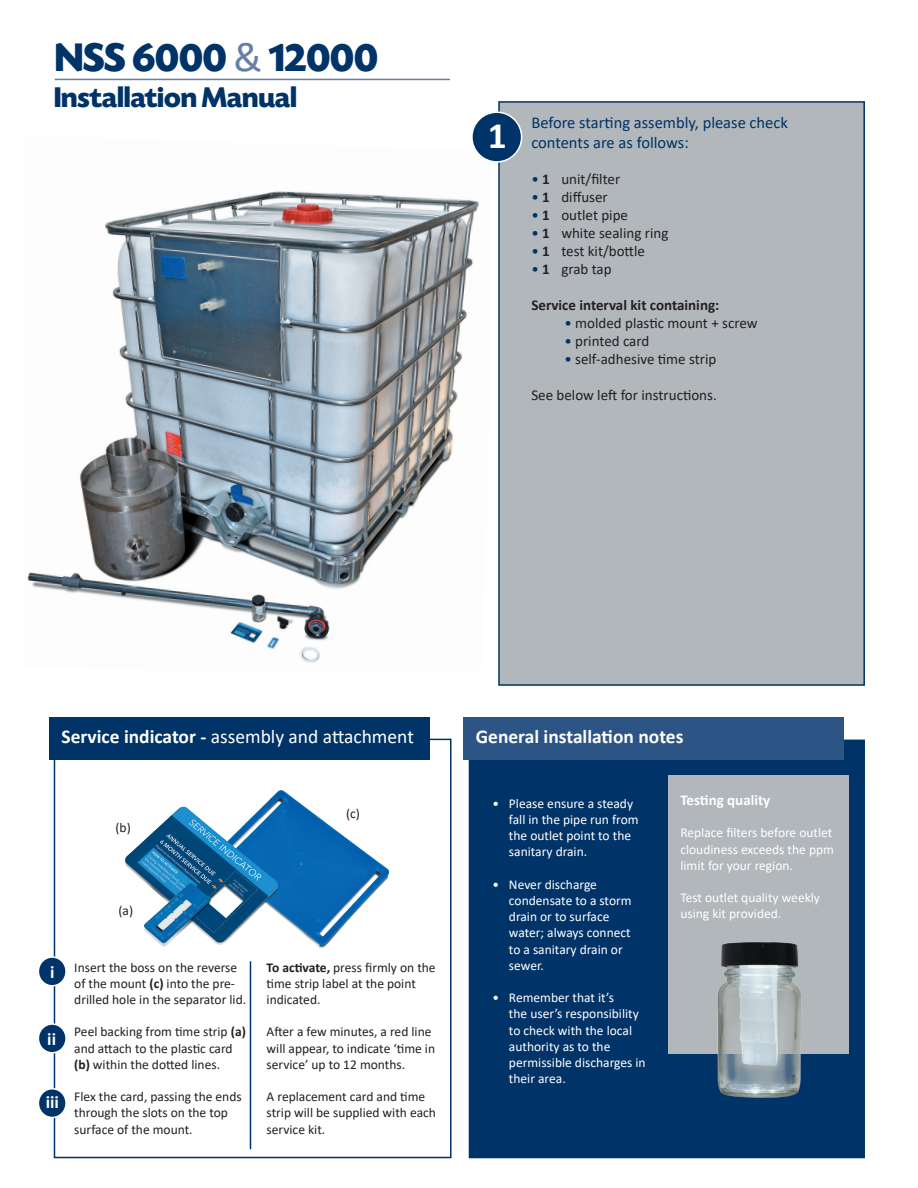
<style>
.page{position:relative;width:918px;height:1188px;background:#fff}
.page>*{position:absolute;margin:0;border:0;box-sizing:border-box;transform-origin:0 0}
.t1{font:700 42px "Today SHOP";color:#003367}
.t2{font:700 37.5px "Calibri";color:#fff}
.t3{font:700 30px "Today SHOP";color:#003367}
.t4{font:19.5px "Calibri";color:#fff}
.t5{font:700 19.5px "Calibri";color:#fff}
.t6{font:700 18px "Calibri";color:#fff}
.t7{font:16.5px/19.8px "Calibri";color:#003367}
.t8{font:15px "Calibri";color:#231f20}
.t9{font:700 15px "Calibri";color:#231f20}
.t10{font:700 15px "Calibri";color:#fff}
.t11{font:13.5px/16.2px "Calibri";color:#231f20}
.t12{font:13.5px/16.2px "Calibri";color:#fff}
.s1{font-family:"Calibri";font-weight:400;color:#677fa8}
.s2{color:#003367}
.s3{font-weight:700}
</style>
<div class="page">
<img style="left:27px;top:191px;width:452px;height:472px">
<div style="left:469px;top:740px;width:396px;height:418px;background:#003367"></div>
<div style="left:668px;top:776px;width:180px;height:278px;background:#b2b7bb"></div>
<div style="left:54px;top:739px;width:398px;height:419px;border:2px solid #003367"></div>
<div style="left:498px;top:101px;width:367px;height:585px;background:#b2b7bb;border:2px solid #003367"></div>
<div style="left:49px;top:717px;width:381px;height:42px;background:#003367"></div>
<div style="left:472px;top:112px;width:50px;height:50px;background:#003367;border-radius:50%"></div>
<div style="left:471px;top:111px;width:51px;height:52px;border:2px solid #fff;border-radius:50%"></div>
<div style="left:464px;top:717px;width:380px;height:42px;background:#2c5485"></div>
<img style="left:717px;top:942px;width:84px;height:156px">
<div style="left:38px;top:957px;width:28px;height:29px;background:#003367;border-radius:50%"></div>
<div style="left:38px;top:956px;width:29px;height:31px;border:2px solid #fff;border-radius:50%"></div>
<div style="left:38px;top:1024px;width:28px;height:29px;background:#003367;border-radius:50%"></div>
<div style="left:38px;top:1023px;width:29px;height:31px;border:2px solid #fff;border-radius:50%"></div>
<div style="left:38px;top:1089px;width:28px;height:29px;background:#003367;border-radius:50%"></div>
<div style="left:38px;top:1088px;width:29px;height:30px;border:2px solid #fff;border-radius:50%"></div>
<hr style="left:250px;top:961px;width:1px;height:188px;background:#003367">
<img style="left:125px;top:790px;width:265px;height:159px">
<hr style="left:55px;top:79px;width:395px;height:1px;background:#657da7">
<p class="t1" style="left:55px;top:36px;width:325px">NSS 6000 <span class="s1">&amp;</span> 12000</p>
<p class="t3" style="left:54px;top:82px;width:245px">Installation Manual</p>
<p class="t2" style="left:488px;top:109px;width:21px">1</p>
<p class="t7" style="left:531px;top:113px;width:258px">Before starting assembly, please check contents are as follows:</p>
<p class="t8" style="left:531px;top:169px;width:90px"><span class="s2">•</span> <span class="s3">1</span> unit/filter</p>
<p class="t8" style="left:531px;top:187px;width:78px"><span class="s2">•</span> <span class="s3">1</span> diffuser</p>
<p class="t8" style="left:531px;top:205px;width:98px"><span class="s2">•</span> <span class="s3">1</span> outlet pipe</p>
<p class="t8" style="left:531px;top:223px;width:139px"><span class="s2">•</span> <span class="s3">1</span> white sealing ring</p>
<p class="t8" style="left:531px;top:241px;width:115px"><span class="s2">•</span> <span class="s3">1</span> test kit/bottle</p>
<p class="t8" style="left:531px;top:259px;width:82px"><span class="s2">•</span> <span class="s3">1</span> grab tap</p>
<p class="t9" style="left:531px;top:295px;width:189px">Service interval kit containing:</p>
<p class="t8" style="left:564px;top:313px;width:195px"><span class="s2">•</span> molded plastic mount + screw</p>
<p class="t8" style="left:564px;top:331px;width:87px"><span class="s2">•</span> printed card</p>
<p class="t8" style="left:564px;top:349px;width:154px"><span class="s2">•</span> self-adhesive time strip</p>
<p class="t8" style="left:531px;top:385px;width:187px">See below left for instructions.</p>
<p class="t4" style="left:62px;top:723px;width:354px"><span class="s3">Service indicator -</span> assembly and attachment</p>
<p class="t5" style="left:476px;top:723px;width:209px">General installation notes</p>
<p class="t11" style="left:116px;top:819px;width:17px">(b)</p>
<p class="t11" style="left:346px;top:805px;width:15px">(c)</p>
<p class="t11" style="left:119px;top:902px;width:16px">(a)</p>
<p class="t6" style="left:50px;top:959px;width:6px">i</p>
<p class="t6" style="left:47px;top:1026px;width:10px">ii</p>
<p class="t6" style="left:46px;top:1089px;width:15px">iii</p>
<p class="t11" style="left:74px;top:959px;width:173px">Insert the boss on the reverse of the mount <span class="s3">(c)</span> into the pre&shy;drilled hole in the separator lid.</p>
<p class="t11" style="left:74px;top:1024px;width:173px">Peel backing from time strip <span class="s3">(a) </span>and attach to the plastic card <span class="s3">(b)</span> within the dotted lines.</p>
<p class="t11" style="left:74px;top:1088px;width:169px">Flex the card, passing the ends through the slots on the top surface of the mount.</p>
<p class="t11" style="left:267px;top:959px;width:171px"><span class="s3">To activate,</span> press firmly on the time strip label at the point indicated.</p>
<p class="t11" style="left:267px;top:1024px;width:170px">After a few minutes, a red line will appear, to indicate ‘time in service’ up to 12 months.</p>
<p class="t11" style="left:267px;top:1088px;width:171px">A replacement card and time strip will be supplied with each service kit.</p>
<p class="t12" style="left:509px;top:795px;width:131px;text-indent:-16px">• Please ensure a steady fall in the pipe run from the outlet point to the sanitary drain.</p>
<p class="t12" style="left:509px;top:876px;width:124px;text-indent:-16px">• Never discharge condensate to a storm drain or to surface water; always connect to a sanitary drain or sewer.</p>
<p class="t12" style="left:509px;top:989px;width:138px;text-indent:-16px">• Remember that it’s<br>the user’s responsibility to check with the local authority as to the permissible discharges in their area.</p>
<p class="t10" style="left:680px;top:789px;width:92px">Testing quality</p>
<p class="t12" style="left:680px;top:824px;width:155px;text-align:justify">Replace filters before outlet cloudiness exceeds the ppm limit for your region.</p>
<p class="t12" style="left:680px;top:889px;width:141px">Test outlet quality weekly using kit provided.</p>
</div>
